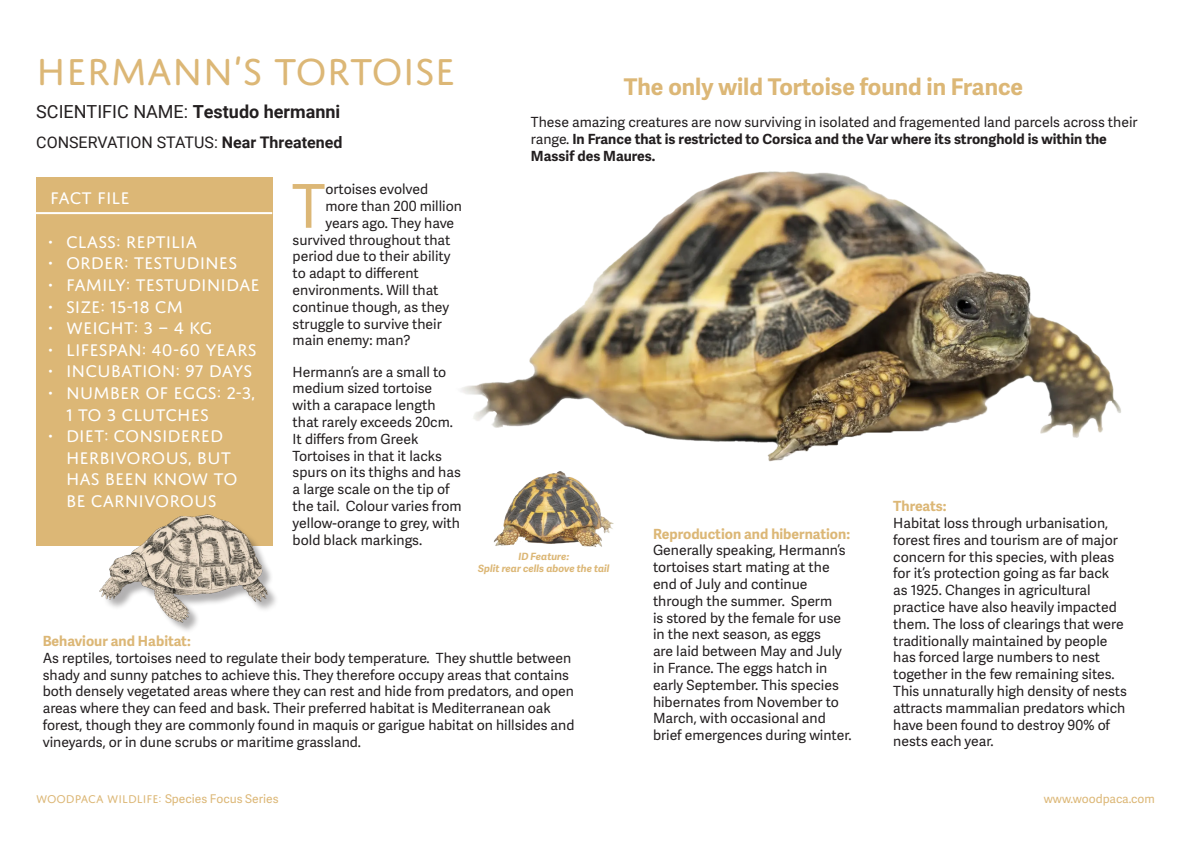
<style>
.page{position:relative;width:1191px;height:842px;background:#fff}
.page>*{position:absolute;margin:0;border:0;box-sizing:border-box;transform-origin:0 0}
.t1{font:60.4px "Adelle Sans";color:#dcb776}
.t2{font:40px "Domus Titling";color:#dcb776}
.t3{font:700 23px "Adelle Sans";color:#dcb776}
.t4{font:18px/21.6px "Domus Titling";color:#fff}
.t5{font:18px "Roboto";color:#231f20}
.t6{font:16px "Roboto";color:#231f20}
.t7{font:14px/16.8px "Adelle Sans";color:#231f20}
.t8{font:700 14px "Adelle Sans";color:#dcb776}
.t9{font:12px "Adelle Sans";color:#dcb776}
.t10{font:italic 700 10px "Adelle Sans";color:#dcb776}
.s1{font-weight:700}
.s2{font-family:"Domus Titling"}
</style>
<div class="page">
<div style="left:36px;top:178px;width:236px;height:368px;background:#dcb776"></div>
<hr style="left:36px;top:212px;width:236px;height:2px;background:#fff">
<img style="left:461px;top:171px;width:660px;height:291px">
<div style="left:102px;top:517px;width:178px;height:117px;background:#231f20;opacity:.35"></div>
<img style="left:99px;top:514px;width:181px;height:110px">
<img style="left:493px;top:471px;width:121px;height:76px">
<div style="left:854px;top:441px;width:89px;height:15px;background:#fff"></div>
<p class="t2" style="left:36px;top:49px;width:421px">HERMANN’S TORTOISE</p>
<p class="t5" style="left:36px;top:99px;width:305px">SCIENTIFIC NAME: <span class="s1">Testudo hermanni</span></p>
<p class="t6" style="left:36px;top:131px;width:307px">CONSERVATION STATUS: <span class="s1">Near Threatened</span></p>
<p class="t1" style="left:292px;top:171px;width:35px">T</p>
<p class="t7" style="left:325px;top:181px;width:104px">ortoises evolved</p>
<p class="t3" style="left:624px;top:73px;width:401px">The only wild Tortoise found in France</p>
<p class="t7" style="left:531px;top:114px;width:608px">These amazing creatures are now surviving in isolated and fragemented land parcels across their range. <span class="s1">In France that is restricted to Corsica and the Var where its stronghold is within the<br>Massif des Maures.</span></p>
<p class="t4" style="left:50px;top:187px;width:81px">FACT FILE</p>
<p class="t4" style="left:48px;top:231px;width:150px">• CLASS: REPTILIA</p>
<p class="t4" style="left:48px;top:252px;width:191px">• ORDER: TESTUDINES</p>
<p class="t4" style="left:48px;top:274px;width:213px">• FAMILY: TESTUDINIDAE</p>
<p class="t4" style="left:48px;top:296px;width:136px">• SIZE: 15-18 CM</p>
<p class="t4" style="left:48px;top:317px;width:166px">• WEIGHT: 3 – 4 KG</p>
<p class="t4" style="left:48px;top:339px;width:210px">• LIFESPAN: 40-60 YEARS</p>
<p class="t4" style="left:48px;top:360px;width:206px">• INCUBATION: 97 DAYS</p>
<p class="t4" style="left:66px;top:382px;width:191px;text-indent:-18px">• NUMBER OF EGGS: 2-3,<br>1 TO 3 CLUTCHES</p>
<p class="t4" style="left:66px;top:425px;width:173px;text-indent:-18px">• DIET: CONSIDERED<br>HERBIVOROUS, BUT<br>HAS BEEN KNOW TO<br>BE CARNIVOROUS</p>
<p class="t7" style="left:325px;top:198px;width:138px">more than 200 million</p>
<p class="t7" style="left:325px;top:215px;width:130px">years ago. They have</p>
<p class="t7" style="left:293px;top:232px;width:159px">survived throughout that</p>
<p class="t7" style="left:293px;top:248px;width:159px">period due to their ability</p>
<p class="t7" style="left:293px;top:265px;width:128px">to adapt to different</p>
<p class="t7" style="left:293px;top:282px;width:147px">environments. Will that</p>
<p class="t7" style="left:293px;top:299px;width:158px">continue though, as they</p>
<p class="t7" style="left:293px;top:316px;width:151px">struggle to survive their</p>
<p class="t7" style="left:293px;top:332px;width:119px">main enemy: man?</p>
<p class="t7" style="left:293px;top:364px;width:162px">Hermann’s are a small to medium sized tortoise with a carapace length that rarely exceeds 20cm.</p>
<p class="t7" style="left:293px;top:431px;width:170px">It differs from Greek<br>Tortoises in that it lacks spurs on its thighs and has a large scale on the tip of the tail. Colour varies from yellow-orange to grey, with bold black markings.</p>
<p class="t8" style="left:893px;top:498px;width:55px">Threats:</p>
<p class="t7" style="left:893px;top:515px;width:235px">Habitat loss through urbanisation, forest fires and tourism are of major concern for this species, with pleas for it’s protection going as far back as 1925. Changes in agricultural practice have also heavily impacted them. The loss of clearings that were traditionally maintained by people has forced large numbers to nest together in the few remaining sites.<br>This unnaturally high density of nests attracts mammalian predators which have been found to destroy 90% of nests each year.</p>
<p class="t8" style="left:653px;top:525px;width:199px">Reproduction and hibernation:</p>
<p class="t7" style="left:653px;top:542px;width:200px">Generally speaking, Hermann’s tortoises start mating at the end of July and continue through the summer. Sperm<br>is stored by the female for use in the next season, as eggs<br>are laid between May and July in France. The eggs hatch in early September. This species hibernates from November to<br>March, with occasional and brief emergences during winter.</p>
<p class="t10" style="left:518px;top:550px;width:52px">ID Feature:</p>
<p class="t10" style="left:478px;top:562px;width:133px">Split rear cells above the tail</p>
<p class="t8" style="left:43px;top:632px;width:150px">Behaviour and Habitat:</p>
<p class="t7" style="left:43px;top:650px;width:533px">As reptiles, tortoises need to regulate their body temperature. They shuttle between shady and sunny patches to achieve this. They therefore occupy areas that contains both densely vegetated areas where they can rest and hide from predators, and open areas where they can feed and bask. Their preferred habitat is Mediterranean oak forest, though they are commonly found in maquis or garigue habitat on hillsides and vineyards, or in dune scrubs or maritime grassland.</p>
<p class="t9" style="left:36px;top:792px;width:244px"><span class="s2">WOODPACA WILDLIFE:</span> Species Focus Series</p>
<p class="t9" style="left:1043px;top:792px;width:113px">www.woodpaca.com</p>
</div>
